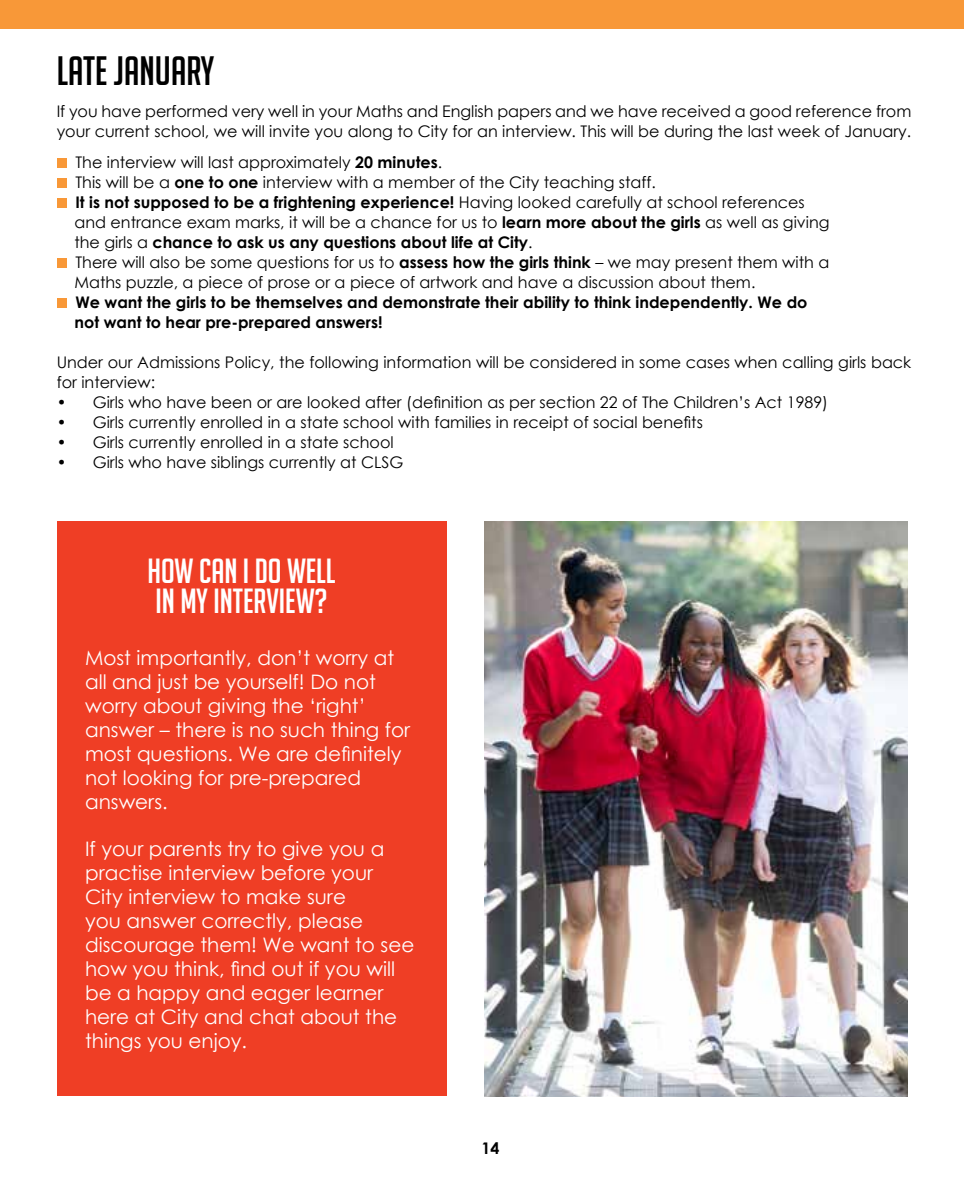
<style>
.page{position:relative;width:964px;height:1191px;background:#fff}
.page>*{position:absolute;margin:0;border:0;box-sizing:border-box;transform-origin:0 0}
.t1{font:40px "Big Noodle Titling";color:#000}
.t2{font:34px/29.6px "Big Noodle Titling";color:#fff}
.t3{font:20px/24px "Century Gothic";color:#fff}
.t4{font:16px/20px "Century Gothic";color:#000}
.t5{font:700 16px/20px "Century Gothic";color:#000}
.s1{font-weight:700}
</style>
<div class="page">
<img style="left:484px;top:522px;width:423px;height:574px">
<div style="left:0;top:0;width:964px;height:28px;background:#f89838"></div>
<div style="left:57px;top:158px;width:10px;height:10px;background:#f89838"></div>
<div style="left:57px;top:178px;width:10px;height:10px;background:#f89838"></div>
<div style="left:57px;top:198px;width:10px;height:10px;background:#f89838"></div>
<div style="left:57px;top:258px;width:10px;height:10px;background:#f89838"></div>
<div style="left:57px;top:298px;width:10px;height:10px;background:#f89838"></div>
<div style="left:57px;top:522px;width:389px;height:574px;background:#ef3e25"></div>
<h1 class="t1" style="left:57px;top:50px;width:159px">LATE JANUARY</h1>
<p class="t4" style="left:57px;top:101px;width:856px">If you have performed very well in your Maths and English papers and we have received a good reference from your current school, we will invite you along to City for an interview. This will be during the last week of January.</p>
<p class="t4" style="left:74px;top:152px;width:756px">The interview will last approximately <span class="s1">20 minutes</span>.<br>This will be a <span class="s1">one to one</span> interview with a member of the City teaching staff.<br><span class="s1">It is not supposed to be a frightening experience!</span> Having looked carefully at school references and entrance exam marks, it will be a chance for us to <span class="s1">learn more about the girls</span> as well as giving the girls a <span class="s1">chance to ask us any questions about life at City</span>.<br>There will also be some questions for us to <span class="s1">assess how the girls think</span> – we may present them with a Maths puzzle, a piece of prose or a piece of artwork and have a discussion about them.</p>
<p class="t5" style="left:75px;top:292px;width:734px">We want the girls to be themselves and demonstrate their ability to think independently. We do not want to hear pre-prepared answers!</p>
<p class="t4" style="left:57px;top:352px;width:856px">Under our Admissions Policy, the following information will be considered in some cases when calling girls back for interview:</p>
<p class="t4" style="left:57px;top:392px;width:773px">• Girls who have been or are looked after (definition as per section 22 of The Children’s Act 1989)</p>
<p class="t4" style="left:57px;top:412px;width:648px">• Girls currently enrolled in a state school with families in receipt of social benefits</p>
<p class="t4" style="left:57px;top:432px;width:339px">• Girls currently enrolled in a state school</p>
<p class="t4" style="left:57px;top:452px;width:348px">• Girls who have siblings currently at CLSG</p>
<h2 class="t2" style="left:148px;top:556px;width:189px">HOW CAN I DO WELL<br>IN MY INTERVIEW?</h2>
<p class="t3" style="left:85px;top:645px;width:327px">Most importantly, don’t worry at all and just be yourself! Do not worry about giving the ‘right’ answer – there is no such thing for most questions. We are definitely not looking for pre-prepared answers.</p>
<p class="t3" style="left:85px;top:836px;width:331px">If your parents try to give you a practise interview before your<br>City interview to make sure<br>you answer correctly, please discourage them! We want to see how you think, find out if you will be a happy and eager learner here at City and chat about the things you enjoy.</p>
<p class="t5" style="left:481px;top:1138px;width:19px">14</p>
</div>
